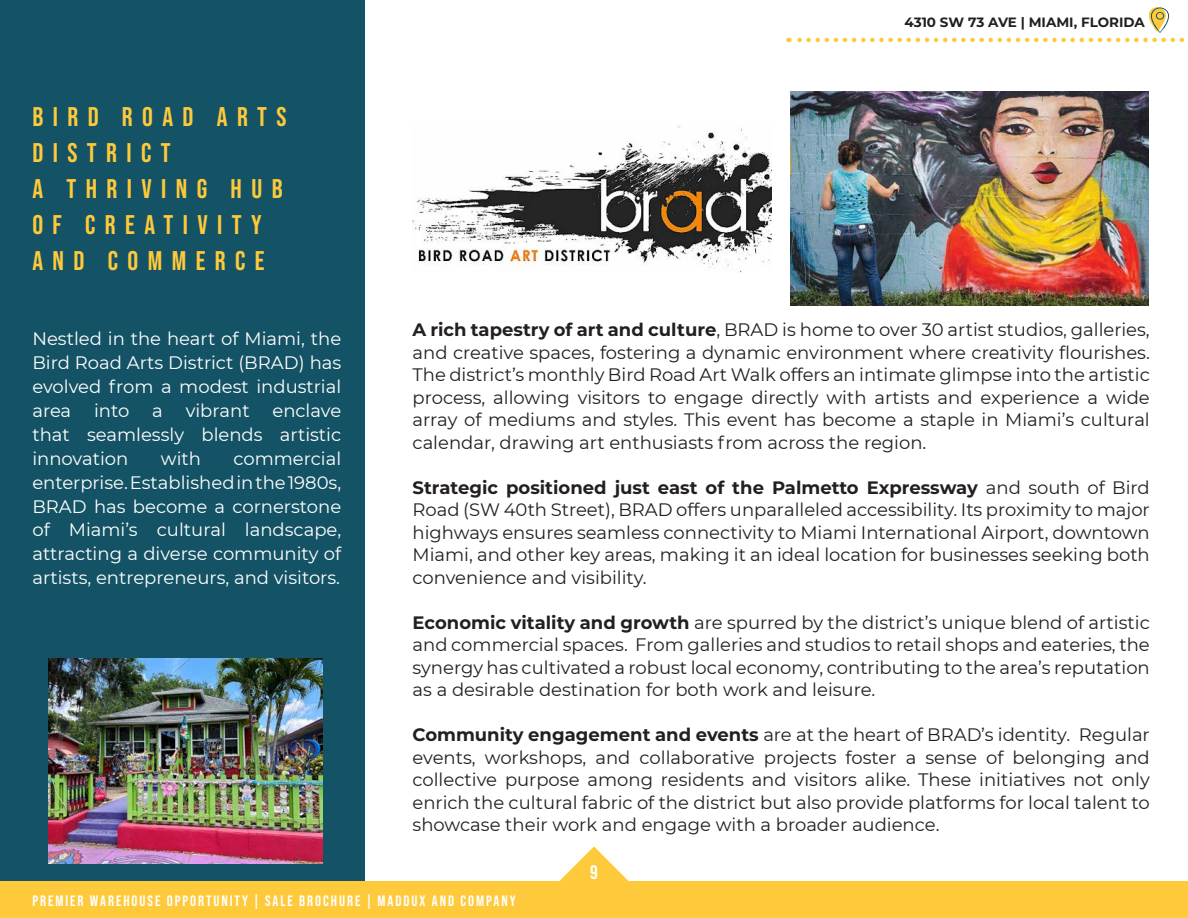
<style>
.page{position:relative;width:1188px;height:918px;background:#fff}
.page>*{position:absolute;margin:0;border:0;box-sizing:border-box;transform-origin:0 0}
.t1{font:700 27px/36px "Bebas Neue Pro";letter-spacing:.35em;color:#fec93b}
.t2{font:700 19.5px "Bebas Neue Pro";color:#fff}
.t3{font:18px/22.5px "Montserrat";color:#231f20;text-align:justify}
.t4{font:18px/24px "Montserrat";color:#fff;text-align:justify}
.t5{font:700 15px "Bebas Neue Pro";letter-spacing:.13em;color:#fff}
.t6{font:700 13.5px "Montserrat";color:#231f20}
.s1{font-weight:700}
</style>
<div class="page">
<div style="left:0;top:0;width:364px;height:918px;background:#145365"></div>
<div style="left:0;top:881px;width:1188px;height:37px;background:#fec93b"></div>
<svg style="left:559px;top:846px;width:70px;height:35px"></svg>
<img style="left:48px;top:658px;width:274px;height:206px">
<img style="left:413px;top:126px;width:358px;height:147px">
<img style="left:790px;top:92px;width:359px;height:214px">
<svg style="left:788px;top:7px;width:397px;height:35px"></svg>
<h1 class="t1" style="left:32px;top:99px;width:256px">BIRD ROAD ARTS<br>DISTRICT<br>A THRIVING HUB<br>OF CREATIVITY<br>AND COMMERCE</h1>
<p class="t4" style="left:32px;top:326px;width:310px">Nestled in the heart of Miami, the Bird Road Arts District (BRAD) has evolved from a modest industrial area</p>
<p class="t4" style="left:32px;top:398px;width:310px;text-indent:240px">enclave that seamlessly blends artistic innovation</p>
<p class="t4" style="left:94px;top:398px;width:37px">into</p>
<p class="t4" style="left:152px;top:398px;width:12px">a</p>
<p class="t4" style="left:186px;top:398px;width:65px">vibrant</p>
<p class="t4" style="left:32px;top:445px;width:310px;text-indent:201px">commercial enterprise. Established in the 1980s, BRAD has become a cornerstone of Miami’s cultural landscape, attracting a diverse community of artists, entrepreneurs, and visitors.</p>
<p class="t4" style="left:161px;top:445px;width:42px">with</p>
<p class="t6" style="left:904px;top:13px;width:242px">4310 SW 73 AVE | MIAMI, FLORIDA</p>
<p class="t3" style="left:413px;top:318px;width:739px"><span class="s1">A rich tapestry of art and culture</span>, BRAD is home to over 30 artist studios, galleries, and creative spaces, fostering a dynamic environment where creativity flourishes.<br>The district’s monthly Bird Road Art Walk offers an intimate glimpse into the artistic process, allowing visitors to engage directly with artists and experience a wide array of mediums and styles. This event has become a staple in Miami’s cultural calendar, drawing art enthusiasts from across the region.</p>
<p class="t3" style="left:413px;top:476px;width:739px"><span class="s1">Strategic positioned just east of the Palmetto Expressway</span> and south of Bird Road (SW 40th Street), BRAD offers unparalleled accessibility. Its proximity to major highways ensures seamless connectivity to Miami International Airport, downtown Miami, and other key areas, making it an ideal location for businesses seeking both convenience and visibility.</p>
<p class="t3" style="left:413px;top:611px;width:739px"><span class="s1">Economic vitality and growth</span> are spurred by the district’s unique blend of artistic and commercial spaces. From galleries and studios to retail shops and eateries, the synergy has cultivated a robust local economy, contributing to the area’s reputation as a desirable destination for both work and leisure.</p>
<p class="t3" style="left:413px;top:723px;width:739px"><span class="s1">Community engagement and events</span> are at the heart of BRAD’s identity. Regular events, workshops, and collaborative projects foster a sense of belonging and collective purpose among residents and visitors alike. These initiatives not only enrich the cultural fabric of the district but also provide platforms for local talent to showcase their work and engage with a broader audience.</p>
<p class="t2" style="left:590px;top:861px;width:9px">9</p>
<p class="t5" style="left:32px;top:892px;width:485px">PREMIER WAREHOUSE OPPORTUNITY | SALE BROCHURE | MADDUX AND COMPANY</p>
</div>
